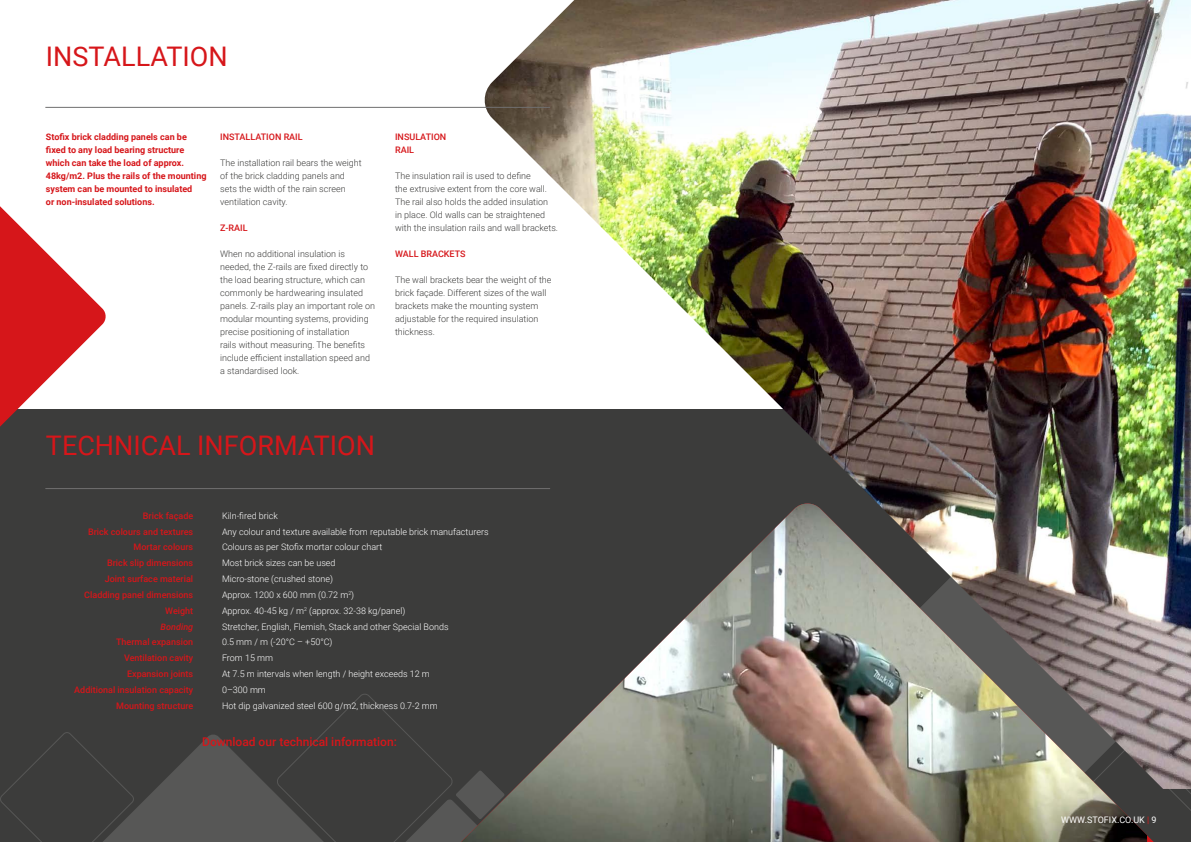
<style>
.page{position:relative;width:1191px;height:842px;background:#fff}
.page>*{position:absolute;margin:0;border:0;box-sizing:border-box;transform-origin:0 0}
.t1{font:27px "Roboto";color:#d6161a}
.t2{font:500 12px "Roboto";color:#d6161a}
.t3{font:300 9px/13px "Roboto";color:#3c3c3b}
.t4{font:300 9px "Roboto";color:#fff}
.t5{font:500 9px/13px "Roboto";color:#d6161a}
.t6{font:700 9px/13px "Roboto";color:#d6161a}
.t7{font:9px "Roboto";color:#fff}
.t8{font:italic 500 9px "Roboto";color:#d6161a}
.s1{color:#d51b1c}
</style>
<div class="page">
<div style="left:0;top:410px;width:1190px;height:393px;background:#3c3c3b"></div>
<svg style="left:0;top:694px;width:452px;height:148px"></svg>
<svg style="left:452px;top:780px;width:739px;height:62px;fill:#3c3c3b"></svg>
<img style="left:461px;top:771px;width:686px;height:71px">
<img style="left:482px;top:0;width:709px;height:789px">
<hr style="left:45px;top:107px;width:505px;height:1px;background:#706f6f">
<hr style="left:45px;top:488px;width:505px;height:1px;background:#706f6f">
<svg style="left:0;top:206px;width:107px;height:221px"></svg>
<h1 class="t1" style="left:46px;top:38px;width:183px">INSTALLATION</h1>
<p class="t6" style="left:46px;top:130px;width:162px">Stofix brick cladding panels can be fixed to any load bearing structure which can take the load of approx.<br>48kg/m2. Plus the rails of the mounting system can be mounted to insulated<br>or non-insulated solutions.</p>
<p class="t5" style="left:220px;top:130px;width:84px">INSTALLATION RAIL</p>
<p class="t3" style="left:220px;top:156px;width:143px">The installation rail bears the weight of the brick cladding panels and sets the width of the rain screen ventilation cavity.</p>
<p class="t5" style="left:220px;top:221px;width:29px">Z-RAIL</p>
<p class="t3" style="left:220px;top:247px;width:156px">When no additional insulation is needed, the Z-rails are fixed directly to the load bearing structure, which can commonly be hardwearing insulated panels. Z-rails play an important role on modular mounting systems, providing precise positioning of installation<br>rails without measuring. The benefits include efficient installation speed and a standardised look.</p>
<p class="t5" style="left:395px;top:130px;width:53px">INSULATION<br>RAIL</p>
<p class="t3" style="left:395px;top:169px;width:164px">The insulation rail is used to define<br>the extrusive extent from the core wall.<br>The rail also holds the added insulation<br>in place. Old walls can be straightened with the insulation rails and wall brackets.</p>
<p class="t5" style="left:395px;top:247px;width:72px">WALL BRACKETS</p>
<p class="t3" style="left:395px;top:273px;width:158px">The wall brackets bear the weight of the brick façade. Different sizes of the wall brackets make the mounting system adjustable for the required insulation thickness.</p>
<h1 class="t1" style="left:46px;top:426px;width:330px">TECHNICAL INFORMATION</h1>
<p class="t5" style="left:143px;top:509px;width:52px">Brick façade</p>
<p class="t4" style="left:222px;top:509px;width:57px">Kiln-fired brick</p>
<p class="t5" style="left:88px;top:524px;width:107px">Brick colours and textures</p>
<p class="t4" style="left:222px;top:525px;width:268px">Any colour and texture available from reputable brick manufacturers</p>
<p class="t5" style="left:133px;top:540px;width:61px">Mortar colours</p>
<p class="t4" style="left:222px;top:541px;width:162px">Colours as per Stofix mortar colour chart</p>
<p class="t5" style="left:107px;top:556px;width:88px">Brick slip dimensions</p>
<p class="t4" style="left:222px;top:557px;width:115px">Most brick sizes can be used</p>
<p class="t5" style="left:105px;top:572px;width:90px">Joint surface material</p>
<p class="t4" style="left:222px;top:572px;width:112px">Micro-stone (crushed stone)</p>
<p class="t5" style="left:84px;top:588px;width:110px">Cladding panel dimensions</p>
<p class="t4" style="left:222px;top:588px;width:134px">Approx. 1200 x 600 mm (0.72 m<sup>2</sup>)</p>
<p class="t5" style="left:165px;top:604px;width:30px">Weight</p>
<p class="t4" style="left:222px;top:604px;width:185px">Approx. 40-45 kg / m<sup>2</sup> (approx. 32-38 kg/panel)</p>
<p class="t8" style="left:161px;top:620px;width:34px">Bonding</p>
<p class="t4" style="left:222px;top:620px;width:228px">Stretcher, English, Flemish, Stack and other Special Bonds</p>
<p class="t5" style="left:116px;top:635px;width:79px">Thermal expansion</p>
<p class="t4" style="left:222px;top:636px;width:112px">0.5 mm / m (-20°C – +50°C)</p>
<p class="t5" style="left:124px;top:651px;width:71px">Ventilation cavity</p>
<p class="t4" style="left:222px;top:652px;width:53px">From 15 mm</p>
<p class="t5" style="left:127px;top:667px;width:68px">Expansion joints</p>
<p class="t4" style="left:222px;top:668px;width:209px">At 7.5 m intervals when length / height exceeds 12 m</p>
<p class="t5" style="left:74px;top:683px;width:120px">Additional insulation capacity</p>
<p class="t4" style="left:222px;top:683px;width:45px">0–300 mm</p>
<p class="t5" style="left:116px;top:699px;width:79px">Mounting structure</p>
<p class="t4" style="left:222px;top:699px;width:217px">Hot dip galvanized steel 600 g/m2, thickness 0.7-2 mm</p>
<h2 class="t2" style="left:202px;top:733px;width:196px">Download our technical information:</h2>
<p class="t7" style="left:1061px;top:814px;width:97px">WWW.STOFIX.CO.UK <span class="s1">|</span> 9</p>
</div>
